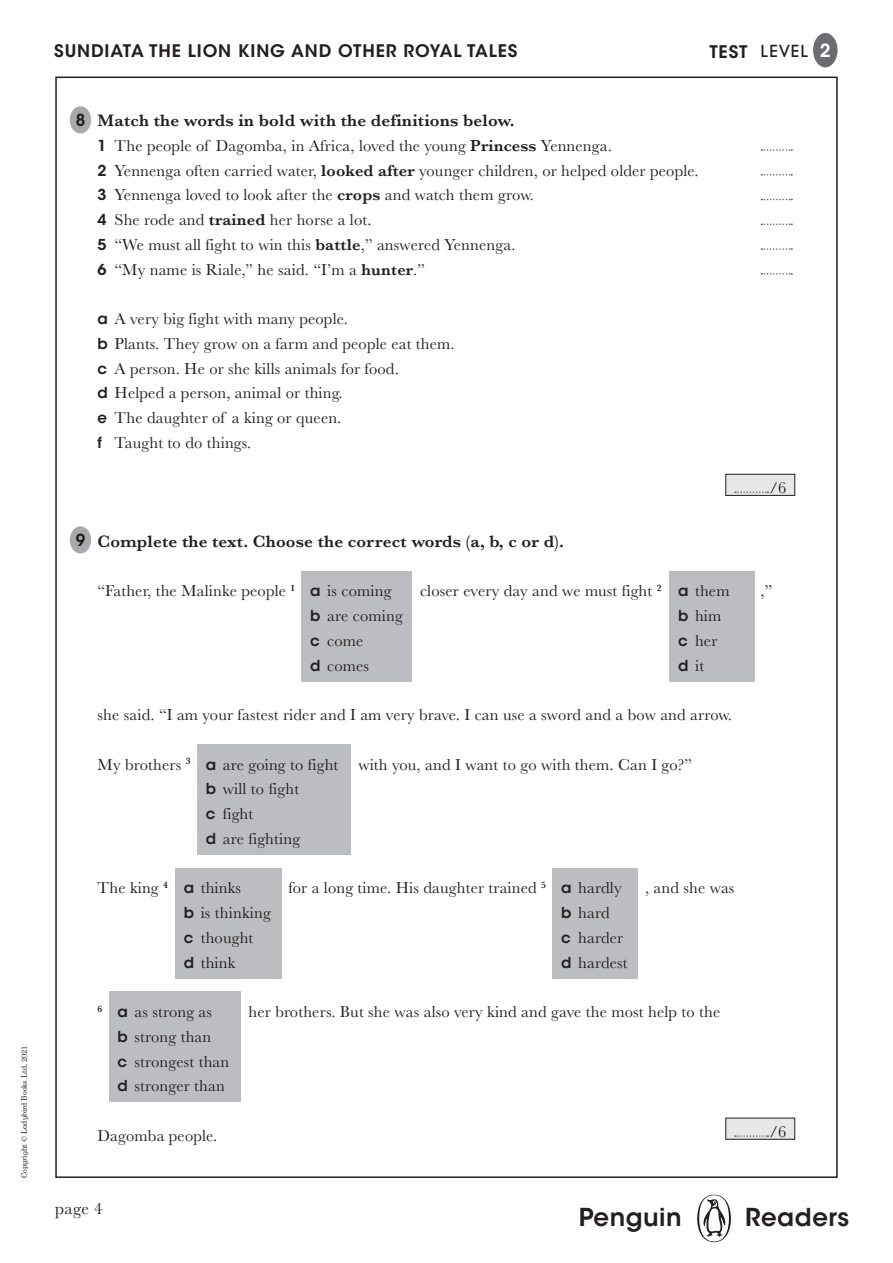
<style>
.page{position:relative;width:893px;height:1263px;background:#fff}
.page>*{position:absolute;margin:0;border:0;box-sizing:border-box;transform-origin:0 0}
.t1{font:600 24.6px "ITC Avant Garde Std";letter-spacing:.02em;color:#231f20}
._05b_HEADING{font:600 17.25px "Baskerville";letter-spacing:.01em;color:#231f20}
.t2{font:600 17.25px "ITC Avant Garde Std";letter-spacing:.05em;color:#231f20}
.t3{font:17.25px "Baskerville";color:#231f20}
._05_BODY{font:16.5px "Baskerville";letter-spacing:.01em;color:#231f20}
.t4{font:500 16.5px "ITC Avant Garde Std";letter-spacing:.05em;color:#231f20}
.BODY_TEXT{font:16.5px "Baskerville";color:#231f20}
.BODY_TEXT-2{font:600 16.5px "ITC Avant Garde Std";color:#231f20;scale:.96 1}
._05_BODY-2{font:600 9.6px "Baskerville";color:#231f20}
.t5{font:7.5px "Century Schlbk Penguin Inf";color:#231f20}
.s1{font-weight:600;font-size:17.25px}
.s2{font-weight:600;font-size:18px;color:#fff}
.s3{font-family:"ITC Avant Garde Std";font-weight:600;font-size:15px}
.s4{font-weight:600}
</style>
<div class="page">
<div style="left:697px;top:1195px;width:34px;height:47px;background:#231f20;border-radius:50%"></div>
<svg style="left:699px;top:1195px;width:30px;height:46px"></svg>
<div style="left:813px;top:33px;width:24px;height:34px;background:#6c6d70;border-radius:50%"></div>
<svg style="left:761px;top:149px;width:31px;height:2px"></svg>
<svg style="left:761px;top:174px;width:31px;height:2px"></svg>
<svg style="left:761px;top:199px;width:31px;height:1px"></svg>
<svg style="left:761px;top:224px;width:31px;height:1px"></svg>
<svg style="left:761px;top:248px;width:31px;height:2px"></svg>
<svg style="left:761px;top:273px;width:31px;height:2px"></svg>
<div style="left:70px;top:106px;width:21px;height:28px;background:#a8a9ad;border-radius:50%"></div>
<div style="left:70px;top:526px;width:21px;height:27px;background:#a8a9ad;border-radius:50%"></div>
<div style="left:726px;top:474px;width:69px;height:21px;background:#e6e7e9"></div>
<div style="left:725px;top:474px;width:70px;height:22px;border:1px solid #231f20"></div>
<svg style="left:735px;top:491px;width:33px;height:2px"></svg>
<div style="left:302px;top:571px;width:110px;height:110px;background:#bcbdc0"></div>
<div style="left:669px;top:571px;width:86px;height:110px;background:#bcbdc0"></div>
<div style="left:197px;top:744px;width:153px;height:111px;background:#bcbdc0"></div>
<div style="left:175px;top:868px;width:106px;height:110px;background:#bcbdc0"></div>
<div style="left:553px;top:868px;width:85px;height:110px;background:#bcbdc0"></div>
<div style="left:109px;top:992px;width:132px;height:110px;background:#bcbdc0"></div>
<div style="left:726px;top:1118px;width:69px;height:21px;background:#e6e7e9"></div>
<svg style="left:735px;top:1135px;width:33px;height:2px"></svg>
<p class="t5" style="left:19px;top:1178px;width:134px;rotate:-90deg">Copyright © Ladybird Books Ltd, 2021</p>
<p class="t2" style="left:54px;top:39px;width:465px">SUNDIATA THE LION KING AND OTHER ROYAL TALES</p>
<p class="t4" style="left:709px;top:41px;width:123px"><span class="s1">TEST</span> LEVEL <span class="s2">2</span></p>
<p class="BODY_TEXT-2" style="left:76px;top:109px;width:11px">8</p>
<p class="_05b_HEADING" style="left:98px;top:108px;width:418px">Match the words in bold with the definitions below.</p>
<p class="_05_BODY" style="left:98px;top:135px;width:516px"><span class="s3">1</span> The people of Dagomba, in Africa, loved the young <span class="s4">Princess</span> Yennenga.</p>
<p class="_05_BODY" style="left:98px;top:160px;width:602px"><span class="s3">2</span> Yennenga often carried water, <span class="s4">looked after</span> younger children, or helped older people.</p>
<p class="_05_BODY" style="left:98px;top:184px;width:438px"><span class="s3">3</span> Yennenga loved to look after the <span class="s4">crops</span> and watch them grow.</p>
<p class="_05_BODY" style="left:98px;top:209px;width:275px"><span class="s3">4</span> She rode and <span class="s4">trained</span> her horse a lot.</p>
<p class="_05_BODY" style="left:98px;top:234px;width:419px"><span class="s3">5</span> “We must all fight to win this <span class="s4">battle</span>,” answered Yennenga.</p>
<p class="_05_BODY" style="left:98px;top:259px;width:329px"><span class="s3">6</span> “My name is Riale,” he said. “I’m a <span class="s4">hunter</span>.”</p>
<p class="_05_BODY" style="left:98px;top:308px;width:252px"><span class="s3">a</span> A very big fight with many people.</p>
<p class="_05_BODY" style="left:98px;top:333px;width:359px"><span class="s3">b</span> Plants. They grow on a farm and people eat them.</p>
<p class="_05_BODY" style="left:98px;top:358px;width:303px"><span class="s3">c</span> A person. He or she kills animals for food.</p>
<p class="_05_BODY" style="left:98px;top:382px;width:247px"><span class="s3">d</span> Helped a person, animal or thing.</p>
<p class="_05_BODY" style="left:98px;top:407px;width:245px"><span class="s3">e</span> The daughter of a king or queen.</p>
<p class="_05_BODY" style="left:98px;top:432px;width:155px"><span class="s3">f</span> Taught to do things.</p>
<p class="BODY_TEXT" style="left:769px;top:477px;width:18px">/6</p>
<p class="BODY_TEXT-2" style="left:76px;top:529px;width:11px">9</p>
<p class="_05b_HEADING" style="left:98px;top:529px;width:468px">Complete the text. Choose the correct words (a, b, c or d).</p>
<p class="_05_BODY" style="left:98px;top:580px;width:199px">“Father, the Malinke people <sup>1</sup></p>
<p class="_05_BODY" style="left:420px;top:580px;width:243px">closer every day and we must fight <sup>2</sup></p>
<p class="_05_BODY" style="left:761px;top:580px;width:13px">,”</p>
<p class="_05_BODY" style="left:310px;top:580px;width:83px"><span class="s3">a</span> is coming</p>
<p class="_05_BODY" style="left:310px;top:605px;width:94px"><span class="s3">b</span> are coming</p>
<p class="_05_BODY" style="left:310px;top:630px;width:55px"><span class="s3">c</span> come</p>
<p class="_05_BODY" style="left:310px;top:655px;width:60px"><span class="s3">d</span> comes</p>
<p class="_05_BODY" style="left:678px;top:580px;width:53px"><span class="s3">a</span> them</p>
<p class="_05_BODY" style="left:678px;top:605px;width:45px"><span class="s3">b</span> him</p>
<p class="_05_BODY" style="left:678px;top:630px;width:41px"><span class="s3">c</span> her</p>
<p class="_05_BODY" style="left:678px;top:655px;width:28px"><span class="s3">d</span> it</p>
<p class="_05_BODY" style="left:98px;top:704px;width:636px">she said. “I am your fastest rider and I am very brave. I can use a sword and a bow and arrow.</p>
<p class="_05_BODY" style="left:98px;top:754px;width:94px">My brothers <sup>3</sup></p>
<p class="_05_BODY" style="left:358px;top:754px;width:335px">with you, and I want to go with them. Can I go?”</p>
<p class="_05_BODY" style="left:206px;top:754px;width:134px"><span class="s3">a</span> are going to fight</p>
<p class="_05_BODY" style="left:206px;top:778px;width:95px"><span class="s3">b</span> will to fight</p>
<p class="_05_BODY" style="left:206px;top:803px;width:49px"><span class="s3">c</span> fight</p>
<p class="_05_BODY" style="left:206px;top:828px;width:96px"><span class="s3">d</span> are fighting</p>
<p class="_05_BODY" style="left:184px;top:877px;width:59px"><span class="s3">a</span> thinks</p>
<p class="_05_BODY" style="left:184px;top:902px;width:89px"><span class="s3">b</span> is thinking</p>
<p class="_05_BODY" style="left:184px;top:927px;width:71px"><span class="s3">c</span> thought</p>
<p class="_05_BODY" style="left:184px;top:952px;width:53px"><span class="s3">d</span> think</p>
<p class="_05_BODY" style="left:98px;top:877px;width:72px">The king <sup>4</sup></p>
<p class="_05_BODY" style="left:288px;top:877px;width:259px">for a long time. His daughter trained <sup>5</sup></p>
<p class="_05_BODY" style="left:645px;top:877px;width:91px">, and she was</p>
<p class="_05_BODY" style="left:561px;top:877px;width:62px"><span class="s3">a</span> hardly</p>
<p class="_05_BODY" style="left:561px;top:902px;width:50px"><span class="s3">b</span> hard</p>
<p class="_05_BODY" style="left:561px;top:927px;width:64px"><span class="s3">c</span> harder</p>
<p class="_05_BODY" style="left:561px;top:952px;width:68px"><span class="s3">d</span> hardest</p>
<p class="_05_BODY-2" style="left:98px;top:1002px;width:6px">6</p>
<p class="_05_BODY" style="left:249px;top:1001px;width:473px">her brothers. But she was also very kind and gave the most help to the</p>
<p class="_05_BODY" style="left:118px;top:1001px;width:96px"><span class="s3">a</span> as strong as</p>
<p class="_05_BODY" style="left:118px;top:1026px;width:95px"><span class="s3">b</span> strong than</p>
<p class="_05_BODY" style="left:118px;top:1051px;width:113px"><span class="s3">c</span> strongest than</p>
<p class="_05_BODY" style="left:118px;top:1075px;width:109px"><span class="s3">d</span> stronger than</p>
<p class="_05_BODY" style="left:98px;top:1125px;width:121px">Dagomba people.</p>
<p class="BODY_TEXT" style="left:769px;top:1121px;width:18px">/6</p>
<p class="t3" style="left:55px;top:1197px;width:49px">page 4</p>
<h1 class="t1" style="left:579px;top:1201px;width:104px">Penguin</h1>
<h1 class="t1" style="left:745px;top:1201px;width:106px">Readers</h1>
</div>
